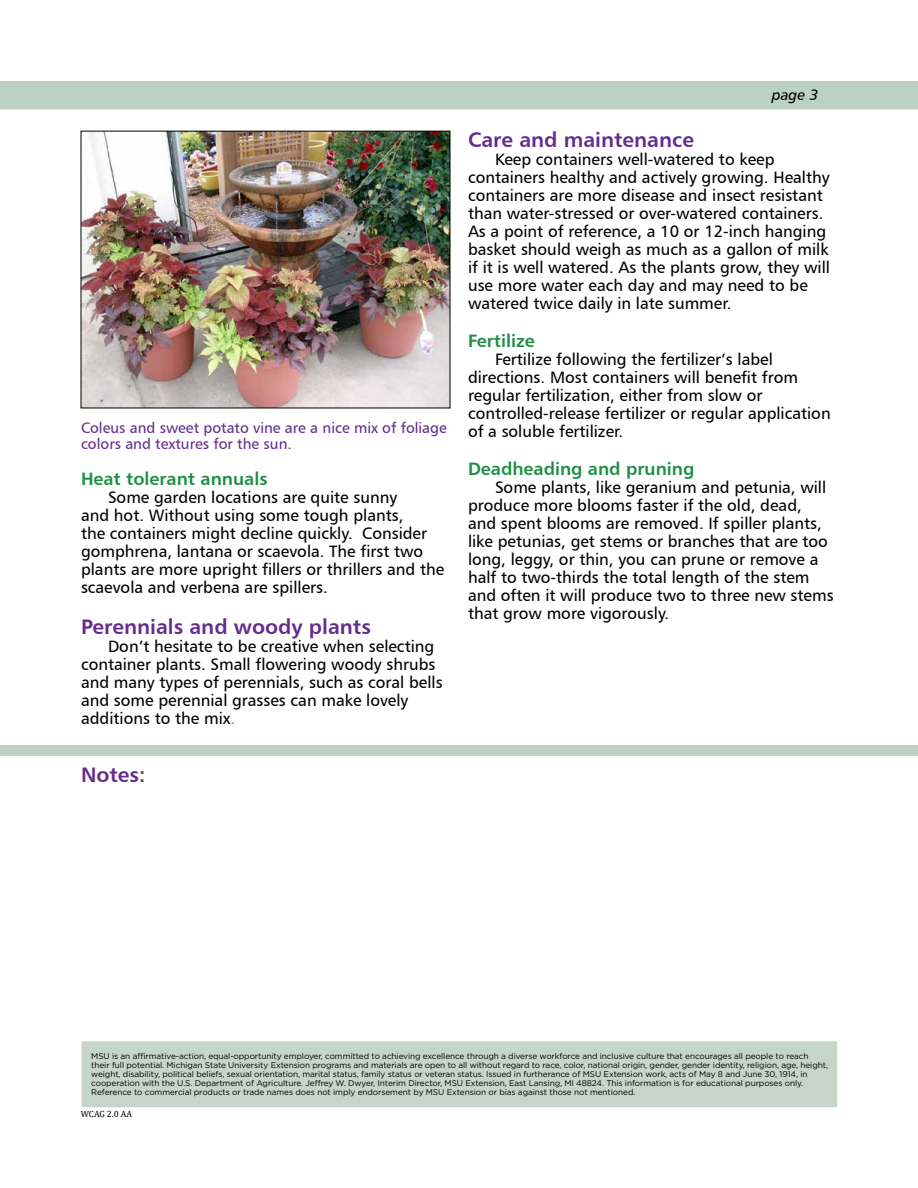
<style>
.page{position:relative;width:918px;height:1188px;background:#fff}
.page>*{position:absolute;margin:0;border:0;box-sizing:border-box;transform-origin:0 0}
.Header_2{font:21px "Humanist 777 BT Bold B";color:#652c8b}
.Subhead{font:21px "Humanist 777 BT Bold B";color:#652c8b}
.Header_3{font:18px "Humanist 777 BT Bold B";color:#208f45}
.Paragraph{font:16.5px/18px "Humanist 777 BT Roman B";color:#000}
.t1{font:15px/16.5px "Humanist 777 BT Roman B";color:#652c8b}
.t2{font:15px "Humanist 777 BT Italic B";color:#000}
.t3{font:9px "Cambria";letter-spacing:-.01em;color:#000}
.t4{font:8.25px/9px "Gotham";letter-spacing:-.01em;color:#000}
.s1{color:#c60}
</style>
<div class="page">
<img style="left:83px;top:133px;width:365px;height:273px">
<div style="left:81px;top:131px;width:369px;height:277px;border:1px solid #000"></div>
<div style="left:0;top:81px;width:918px;height:29px;background:#bbd2c3"></div>
<div style="left:82px;top:1041px;width:755px;height:66px;background:#c5d5ca;border:2px solid #c5d5ca"></div>
<div style="left:0;top:745px;width:918px;height:10px;background:#bbd2c2"></div>
<p class="t1" style="left:81px;top:419px;width:367px">Coleus and sweet potato vine are a nice mix of foliage colors and textures for the sun.</p>
<p class="Header_3" style="left:81px;top:467px;width:188px">Heat tolerant annuals</p>
<p class="Paragraph" style="left:81px;top:488px;width:365px;text-indent:27px">Some garden locations are quite sunny<br>and hot. Without using some tough plants,<br>the containers might decline quickly. Consider gomphrena, lantana or scaevola. The first two plants are more upright fillers or thrillers and the scaevola and verbena are spillers.</p>
<p class="Header_2" style="left:81px;top:614px;width:291px">Perennials and woody plants</p>
<p class="Paragraph" style="left:81px;top:637px;width:363px;text-indent:27px">Don’t hesitate to be creative when selecting container plants. Small flowering woody shrubs and many types of perennials, such as coral bells and some perennial grasses can make lovely additions to the mix<span class="s1">.</span></p>
<p class="Subhead" style="left:81px;top:762px;width:66px">Notes:</p>
<p class="t2" style="left:772px;top:85px;width:48px">page 3</p>
<p class="Header_2" style="left:468px;top:127px;width:228px">Care and maintenance</p>
<p class="Paragraph" style="left:468px;top:150px;width:363px;text-indent:27px">Keep containers well-watered to keep containers healthy and actively growing. Healthy containers are more disease and insect resistant than water-stressed or over-watered containers.<br>As a point of reference, a 10 or 12-inch hanging basket should weigh as much as a gallon of milk if it is well watered. As the plants grow, they will use more water each day and may need to be watered twice daily in late summer.</p>
<p class="Header_3" style="left:468px;top:329px;width:68px">Fertilize</p>
<p class="Paragraph" style="left:468px;top:350px;width:364px;text-indent:27px">Fertilize following the fertilizer’s label directions. Most containers will benefit from regular fertilization, either from slow or controlled-release fertilizer or regular application of a soluble fertilizer.</p>
<p class="Header_3" style="left:468px;top:457px;width:228px">Deadheading and pruning</p>
<p class="Paragraph" style="left:468px;top:478px;width:367px;text-indent:27px">Some plants, like geranium and petunia, will produce more blooms faster if the old, dead, and spent blooms are removed. If spiller plants, like petunias, get stems or branches that are too long, leggy, or thin, you can prune or remove a half to two-thirds the total length of the stem and often it will produce two to three new stems that grow more vigorously.</p>
<p class="t4" style="left:91px;top:1052px;width:738px">MSU is an affirmative-action, equal-opportunity employer, committed to achieving excellence through a diverse workforce and inclusive culture that encourages all people to reach their full potential. Michigan State University Extension programs and materials are open to all without regard to race, color, national origin, gender, gender identity, religion, age, height, weight, disability, political beliefs, sexual orientation, marital status, family status or veteran status. Issued in furtherance of MSU Extension work, acts of May 8 and June 30, 1914, in cooperation with the U.S. Department of Agriculture. Jeffrey W. Dwyer, Interim Director, MSU Extension, East Lansing, MI 48824. This information is for educational purposes only.<br>Reference to commercial products or trade names does not imply endorsement by MSU Extension or bias against those not mentioned.</p>
<p class="t3" style="left:81px;top:1109px;width:53px">WCAG 2.0 AA</p>
</div>
